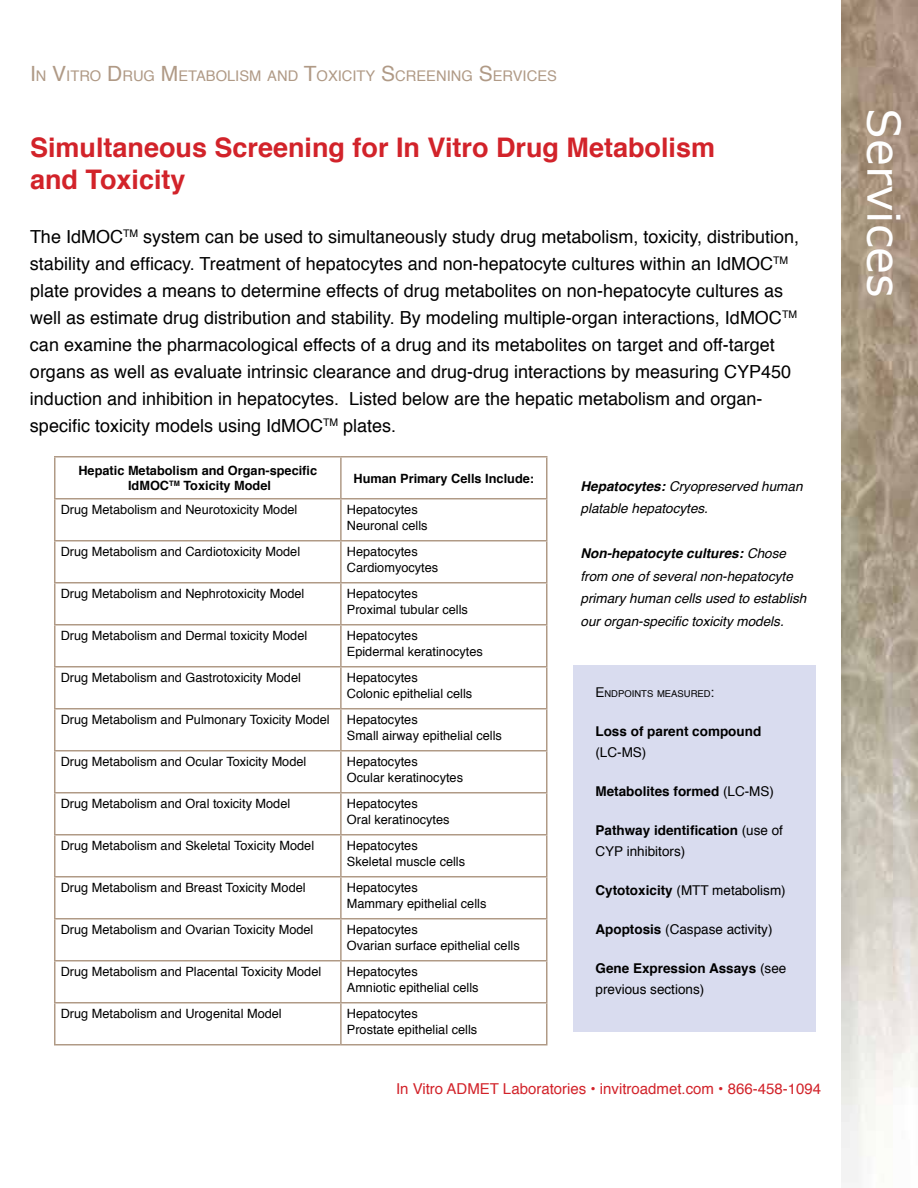
<style>
.page{position:relative;width:918px;height:1188px;background:#fff}
.page>*{position:absolute;margin:0;border:0;box-sizing:border-box;transform-origin:0 0}
.t1{font:45px "Verdana";color:#fff}
.t2{font:700 27px/32.4px "Helvetica";color:#d2232a}
.t3{font:18px/27px "Helvetica";color:#000}
.t4{font:15px "Helvetica";color:#d2232a}
.t5{font:14.7px "Helvetica";color:#b09a86}
.t6{font:italic 13.5px/22.5px "Helvetica";color:#000}
.t7{font:13.5px/21px "Helvetica";color:#000}
.t8{font:700 13.5px/21px "Helvetica";color:#000}
.t9{font:12.75px/15.3px "Helvetica";color:#000}
.t10{font:700 12.75px/15.3px "Helvetica";color:#000;text-align:center}
.t11{font:9.45px "Helvetica";color:#000}
.s1{font-size:21px}
.s2{font-weight:700}
.s3{font-size:13.5px}
.s4{font-weight:400}
</style>
<div class="page">
<img style="left:841px;top:0;width:77px;height:1183px">
<hr style="left:54px;top:456px;width:287px;height:2px;background:#b09a86">
<hr style="left:54px;top:458px;width:2px;height:40px;background:#b09a86">
<hr style="left:341px;top:456px;width:207px;height:2px;background:#b09a86">
<hr style="left:340px;top:458px;width:2px;height:40px;background:#b09a86">
<hr style="left:546px;top:458px;width:2px;height:40px;background:#b09a86">
<hr style="left:54px;top:498px;width:287px;height:2px;background:#b09a86">
<hr style="left:54px;top:500px;width:2px;height:40px;background:#b09a86">
<hr style="left:341px;top:498px;width:207px;height:2px;background:#b09a86">
<hr style="left:340px;top:500px;width:2px;height:40px;background:#b09a86">
<hr style="left:546px;top:500px;width:2px;height:40px;background:#b09a86">
<hr style="left:54px;top:540px;width:287px;height:2px;background:#b09a86">
<hr style="left:54px;top:542px;width:2px;height:40px;background:#b09a86">
<hr style="left:341px;top:540px;width:207px;height:2px;background:#b09a86">
<hr style="left:340px;top:542px;width:2px;height:40px;background:#b09a86">
<hr style="left:546px;top:542px;width:2px;height:40px;background:#b09a86">
<hr style="left:54px;top:582px;width:287px;height:2px;background:#b09a86">
<hr style="left:54px;top:584px;width:2px;height:40px;background:#b09a86">
<hr style="left:341px;top:582px;width:207px;height:2px;background:#b09a86">
<hr style="left:340px;top:584px;width:2px;height:40px;background:#b09a86">
<hr style="left:546px;top:584px;width:2px;height:40px;background:#b09a86">
<hr style="left:54px;top:624px;width:287px;height:2px;background:#b09a86">
<hr style="left:54px;top:626px;width:2px;height:40px;background:#b09a86">
<hr style="left:341px;top:624px;width:207px;height:2px;background:#b09a86">
<hr style="left:340px;top:626px;width:2px;height:40px;background:#b09a86">
<hr style="left:546px;top:626px;width:2px;height:40px;background:#b09a86">
<hr style="left:54px;top:666px;width:287px;height:2px;background:#b09a86">
<hr style="left:54px;top:668px;width:2px;height:40px;background:#b09a86">
<hr style="left:341px;top:666px;width:207px;height:2px;background:#b09a86">
<hr style="left:340px;top:668px;width:2px;height:40px;background:#b09a86">
<hr style="left:546px;top:668px;width:2px;height:40px;background:#b09a86">
<hr style="left:54px;top:708px;width:287px;height:2px;background:#b09a86">
<hr style="left:54px;top:710px;width:2px;height:40px;background:#b09a86">
<hr style="left:341px;top:708px;width:207px;height:2px;background:#b09a86">
<hr style="left:340px;top:710px;width:2px;height:40px;background:#b09a86">
<hr style="left:546px;top:710px;width:2px;height:40px;background:#b09a86">
<hr style="left:54px;top:750px;width:287px;height:2px;background:#b09a86">
<hr style="left:54px;top:752px;width:2px;height:40px;background:#b09a86">
<hr style="left:341px;top:750px;width:207px;height:2px;background:#b09a86">
<hr style="left:340px;top:752px;width:2px;height:40px;background:#b09a86">
<hr style="left:546px;top:752px;width:2px;height:40px;background:#b09a86">
<hr style="left:54px;top:792px;width:287px;height:2px;background:#b09a86">
<hr style="left:54px;top:794px;width:2px;height:40px;background:#b09a86">
<hr style="left:341px;top:792px;width:207px;height:2px;background:#b09a86">
<hr style="left:340px;top:794px;width:2px;height:40px;background:#b09a86">
<hr style="left:546px;top:794px;width:2px;height:40px;background:#b09a86">
<hr style="left:54px;top:834px;width:287px;height:2px;background:#b09a86">
<hr style="left:54px;top:836px;width:2px;height:40px;background:#b09a86">
<hr style="left:341px;top:834px;width:207px;height:2px;background:#b09a86">
<hr style="left:340px;top:836px;width:2px;height:40px;background:#b09a86">
<hr style="left:546px;top:836px;width:2px;height:40px;background:#b09a86">
<hr style="left:54px;top:876px;width:287px;height:2px;background:#b09a86">
<hr style="left:54px;top:878px;width:2px;height:40px;background:#b09a86">
<hr style="left:341px;top:876px;width:207px;height:2px;background:#b09a86">
<hr style="left:340px;top:878px;width:2px;height:40px;background:#b09a86">
<hr style="left:546px;top:878px;width:2px;height:40px;background:#b09a86">
<hr style="left:54px;top:918px;width:287px;height:2px;background:#b09a86">
<hr style="left:54px;top:920px;width:2px;height:40px;background:#b09a86">
<hr style="left:341px;top:918px;width:207px;height:2px;background:#b09a86">
<hr style="left:340px;top:920px;width:2px;height:40px;background:#b09a86">
<hr style="left:546px;top:920px;width:2px;height:40px;background:#b09a86">
<hr style="left:54px;top:960px;width:287px;height:2px;background:#b09a86">
<hr style="left:54px;top:962px;width:2px;height:40px;background:#b09a86">
<hr style="left:341px;top:960px;width:207px;height:2px;background:#b09a86">
<hr style="left:340px;top:962px;width:2px;height:40px;background:#b09a86">
<hr style="left:546px;top:962px;width:2px;height:40px;background:#b09a86">
<hr style="left:54px;top:1002px;width:287px;height:2px;background:#b09a86">
<hr style="left:54px;top:1004px;width:2px;height:40px;background:#b09a86">
<hr style="left:341px;top:1002px;width:207px;height:2px;background:#b09a86">
<hr style="left:340px;top:1004px;width:2px;height:40px;background:#b09a86">
<hr style="left:546px;top:1004px;width:2px;height:40px;background:#b09a86">
<hr style="left:54px;top:1044px;width:287px;height:2px;background:#b09a86">
<hr style="left:341px;top:1044px;width:207px;height:2px;background:#b09a86">
<div style="left:573px;top:666px;width:243px;height:366px;background:#d9dcef"></div>
<p class="t5" style="left:30px;top:65px;width:215px"><span class="s1">I</span>N <span class="s1">V</span>ITRO <span class="s1">D</span>RUG <span class="s1">M</span>ETABOLISM</p>
<p class="t5" style="left:267px;top:65px;width:290px">AND <span class="s1">T</span>OXICITY <span class="s1">S</span>CREENI NG <span class="s1">S</span>ERVICES</p>
<h2 class="t2" style="left:30px;top:131px;width:687px">Simultaneous Screening for In Vitro Drug Metabolism and Toxicity</h2>
<p class="t3" style="left:30px;top:224px;width:771px">The IdMOC<sup>TM</sup> system can be used to simultaneously study drug metabolism, toxicity, distribution, stability and efficacy. Treatment of hepatocytes and non-hepatocyte cultures within an IdMOC<sup>TM </sup>plate provides a means to determine effects of drug metabolites on non-hepatocyte cultures as well as estimate drug distribution and stability. By modeling multiple-organ interactions, IdMOC<sup>TM </sup>can examine the pharmacological effects of a drug and its metabolites on target and off-target organs as well as evaluate intrinsic clearance and drug-drug interactions by measuring CYP450 induction and inhibition in hepatocytes. Listed below are the hepatic metabolism and organ&shy;specific toxicity models using IdMOC<sup>TM</sup> plates.</p>
<p class="t10" style="left:78px;top:463px;width:240px">Hepatic Metabolism and Organ-specific<br>IdMOC<sup>TM</sup> Toxicity Model</p>
<p class="t10" style="left:353px;top:471px;width:182px">Human Primary Cells Include:</p>
<p class="t9" style="left:61px;top:503px;width:238px">Drug Metabolism and Neurotoxicity Model</p>
<p class="t9" style="left:347px;top:503px;width:82px">Hepatocytes<br>Neuronal cells</p>
<p class="t9" style="left:61px;top:545px;width:241px">Drug Metabolism and Cardiotoxicity Model</p>
<p class="t9" style="left:347px;top:545px;width:93px">Hepatocytes<br>Cardiomyocytes</p>
<p class="t9" style="left:61px;top:587px;width:245px">Drug Metabolism and Nephrotoxicity Model</p>
<p class="t9" style="left:347px;top:587px;width:123px">Hepatocytes<br>Proximal tubular cells</p>
<p class="t9" style="left:61px;top:629px;width:248px">Drug Metabolism and Dermal toxicity Model</p>
<p class="t9" style="left:347px;top:629px;width:138px">Hepatocytes<br>Epidermal keratinocytes</p>
<p class="t9" style="left:61px;top:671px;width:242px">Drug Metabolism and Gastrotoxicity Model</p>
<p class="t9" style="left:347px;top:671px;width:127px">Hepatocytes<br>Colonic epithelial cells</p>
<p class="t9" style="left:61px;top:713px;width:271px">Drug Metabolism and Pulmonary Toxicity Model</p>
<p class="t9" style="left:347px;top:713px;width:157px">Hepatocytes<br>Small airway epithelial cells</p>
<p class="t9" style="left:61px;top:755px;width:247px">Drug Metabolism and Ocular Toxicity Model</p>
<p class="t9" style="left:347px;top:755px;width:118px">Hepatocytes<br>Ocular keratinocytes</p>
<p class="t9" style="left:61px;top:797px;width:231px">Drug Metabolism and Oral toxicity Model</p>
<p class="t9" style="left:347px;top:797px;width:104px">Hepatocytes<br>Oral keratinocytes</p>
<p class="t9" style="left:61px;top:839px;width:255px">Drug Metabolism and Skeletal Toxicity Model</p>
<p class="t9" style="left:347px;top:839px;width:120px">Hepatocytes<br>Skeletal muscle cells</p>
<p class="t9" style="left:61px;top:881px;width:246px">Drug Metabolism and Breast Toxicity Model</p>
<p class="t9" style="left:347px;top:881px;width:141px">Hepatocytes<br>Mammary epithelial cells</p>
<p class="t9" style="left:61px;top:923px;width:254px">Drug Metabolism and Ovarian Toxicity Model</p>
<p class="t9" style="left:347px;top:923px;width:174px">Hepatocytes<br>Ovarian surface epithelial cells</p>
<p class="t9" style="left:61px;top:965px;width:262px">Drug Metabolism and Placental Toxicity Model</p>
<p class="t9" style="left:347px;top:965px;width:133px">Hepatocytes<br>Amniotic epithelial cells</p>
<p class="t9" style="left:61px;top:1007px;width:223px">Drug Metabolism and Urogenital Model</p>
<p class="t9" style="left:347px;top:1007px;width:132px">Hepatocytes<br>Prostate epithelial cells</p>
<p class="t6" style="left:580px;top:475px;width:224px"><span class="s2">Hepatocytes:</span> Cryopreserved human platable hepatocytes.</p>
<p class="t6" style="left:580px;top:542px;width:227px"><span class="s2">Non-hepatocyte cultures:</span> Chose from one of several non-hepatocyte primary human cells used to establish our organ-specific toxicity models.</p>
<p class="t11" style="left:596px;top:686px;width:120px"><span class="s3">E</span>NDPOINTS MEASURED<span class="s3">:</span></p>
<p class="t8" style="left:596px;top:721px;width:167px">Loss of parent compound</p>
<p class="t7" style="left:596px;top:742px;width:52px">(LC-MS)</p>
<p class="t8" style="left:596px;top:781px;width:180px">Metabolites formed <span class="s4">(LC-MS)</span></p>
<p class="t8" style="left:596px;top:820px;width:189px">Pathway identification <span class="s4">(use of<br>CYP inhibitors)</span></p>
<p class="t7" style="left:596px;top:880px;width:192px"><span class="s2">Cytotoxicity</span> (MTT metabolism)</p>
<p class="t7" style="left:596px;top:919px;width:179px"><span class="s2">Apoptosis</span> (Caspase activity)</p>
<p class="t7" style="left:596px;top:958px;width:192px"><span class="s2">Gene Expression Assays</span> (see previous sections)</p>
<p class="t4" style="left:396px;top:1077px;width:427px">In Vitro ADMET Laboratories • invitroadmet.com • 866-458-1094</p>
<h1 class="t1" style="left:913px;top:108px;width:191px;rotate:90deg">Services</h1>
</div>
